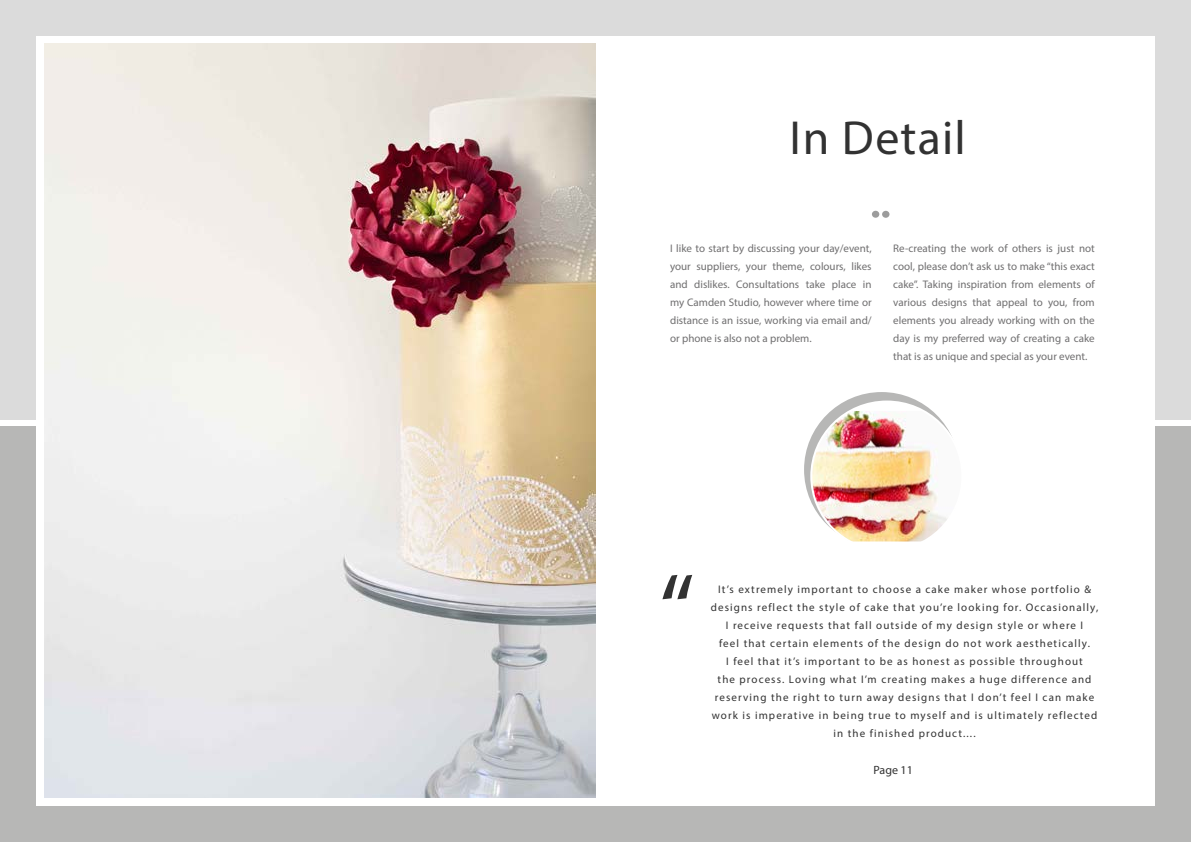
<style>
.page{position:relative;width:1191px;height:842px;background:#fff}
.page>*{position:absolute;margin:0;border:0;box-sizing:border-box;transform-origin:0 0}
.t1{font:100px "Myriad Pro";color:#323232}
.t2{font:48px "Myriad Pro";letter-spacing:.025em;color:#323232}
.t3{font:12px "Myriad Pro";color:#323232}
.t4{font:11px/18px "Myriad Pro";letter-spacing:.1em;color:#323232;text-align:center}
.t5{font:11px/18px "Myriad Pro";color:#6f6e6f;text-align:justify}
</style>
<div class="page">
<div style="left:0;top:0;width:1191px;height:419px;background:#dbdbdb"></div>
<div style="left:0;top:427px;width:1191px;height:415px;background:#b7b7b6"></div>
<div style="left:36px;top:36px;width:1119px;height:770px;background:#fff"></div>
<img style="left:44px;top:43px;width:551px;height:754px">
<svg style="left:804px;top:392px;width:155px;height:155px"></svg>
<div style="left:811px;top:402px;width:151px;height:149px;background:#fff;border-radius:50%"></div>
<img style="left:811px;top:411px;width:144px;height:130px">
<div style="left:882px;top:211px;width:7px;height:7px;background:#9c9c9c;border-radius:50%"></div>
<div style="left:872px;top:211px;width:7px;height:7px;background:#9c9c9c;border-radius:50%"></div>
<h2 class="t2" style="left:789px;top:108px;width:178px">In Detail</h2>
<p class="t5" style="left:670px;top:239px;width:203px">I like to start by discussing your day/event, your suppliers, your theme, colours, likes and dislikes. Consultations take place in my Camden Studio, however where time or distance is an issue, working via email and/ or phone is also not a problem.</p>
<p class="t5" style="left:893px;top:239px;width:203px">Re-creating the work of others is just not cool, please don’t ask us to make “this exact cake”. Taking inspiration from elements of various designs that appeal to you, from elements you already working with on the day is my preferred way of creating a cake that is as unique and special as your event.</p>
<h1 class="t1" style="left:659px;top:548px;width:37px">“</h1>
<p class="t4" style="left:711px;top:580px;width:389px">It’s extremely important to choose a cake maker whose portfolio &amp; designs reflect the style of cake that you’re looking for. Occasionally, I receive requests that fall outside of my design style or where I<br>feel that certain elements of the design do not work aesthetically.<br>I feel that it’s important to be as honest as possible throughout<br>the process. Loving what I’m creating makes a huge difference and reserving the right to turn away designs that I don’t feel I can make work is imperative in being true to myself and is ultimately reflected in the finished product....</p>
<p class="t3" style="left:873px;top:763px;width:41px">Page 11</p>
</div>
